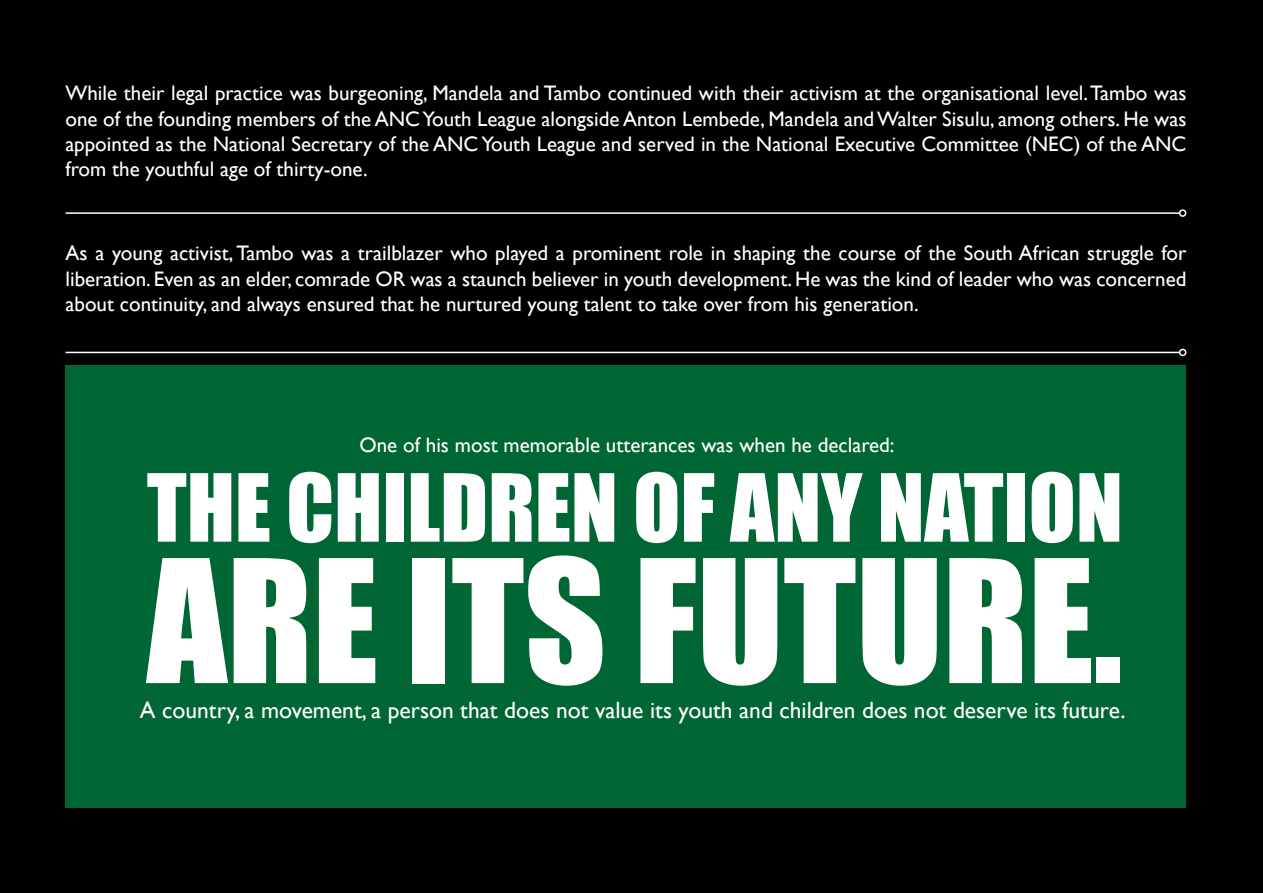
<style>
.page{position:relative;width:1263px;height:893px;background:#000}
.page>*{position:absolute;margin:0;border:0;box-sizing:border-box;transform-origin:0 0}
.t1{font:158.1px "Impact";color:#fff}
.t2{font:86.7px "Impact";color:#fff}
.t3{font:23.55px "Gill Sans";color:#fff}
.t4{font:21px/25.2px "Gill Sans";color:#fff;text-align:justify}
</style>
<div class="page">
<div style="left:66px;top:366px;width:1120px;height:442px;background:#063"></div>
<hr style="left:66px;top:212px;width:1114px;height:2px;background:#fff">
<div style="left:1179px;top:209px;width:7px;height:8px;border:2px solid #fff;border-radius:50%"></div>
<hr style="left:66px;top:352px;width:1114px;height:1px;background:#fff">
<div style="left:1179px;top:349px;width:7px;height:7px;border:2px solid #fff;border-radius:50%"></div>
<p class="t4" style="left:66px;top:80px;width:1122px">While their legal practice was burgeoning, Mandela and Tambo continued with their activism at the organisational level. Tambo was one of the founding members of the ANC Youth League alongside Anton Lembede, Mandela and Walter Sisulu, among others. He was appointed as the National Secretary of the ANC Youth League and served in the National Executive Committee (NEC) of the ANC from the youthful age of thirty-one.</p>
<p class="t4" style="left:66px;top:240px;width:1122px">As a young activist, Tambo was a trailblazer who played a prominent role in shaping the course of the South African struggle for liberation. Even as an elder, comrade OR was a staunch believer in youth development. He was the kind of leader who was concerned about continuity, and always ensured that he nurtured young talent to take over from his generation.</p>
<p class="t4" style="left:359px;top:432px;width:537px">One of his most memorable utterances was when he declared:</p>
<h2 class="t2" style="left:147px;top:440px;width:977px">THE CHILDREN OF ANY NATION</h2>
<h1 class="t1" style="left:147px;top:498px;width:978px">ARE ITS FUTURE.</h1>
<p class="t3" style="left:140px;top:696px;width:987px">A country, a movement, a person that does not value its youth and children does not deserve its future.</p>
</div>
